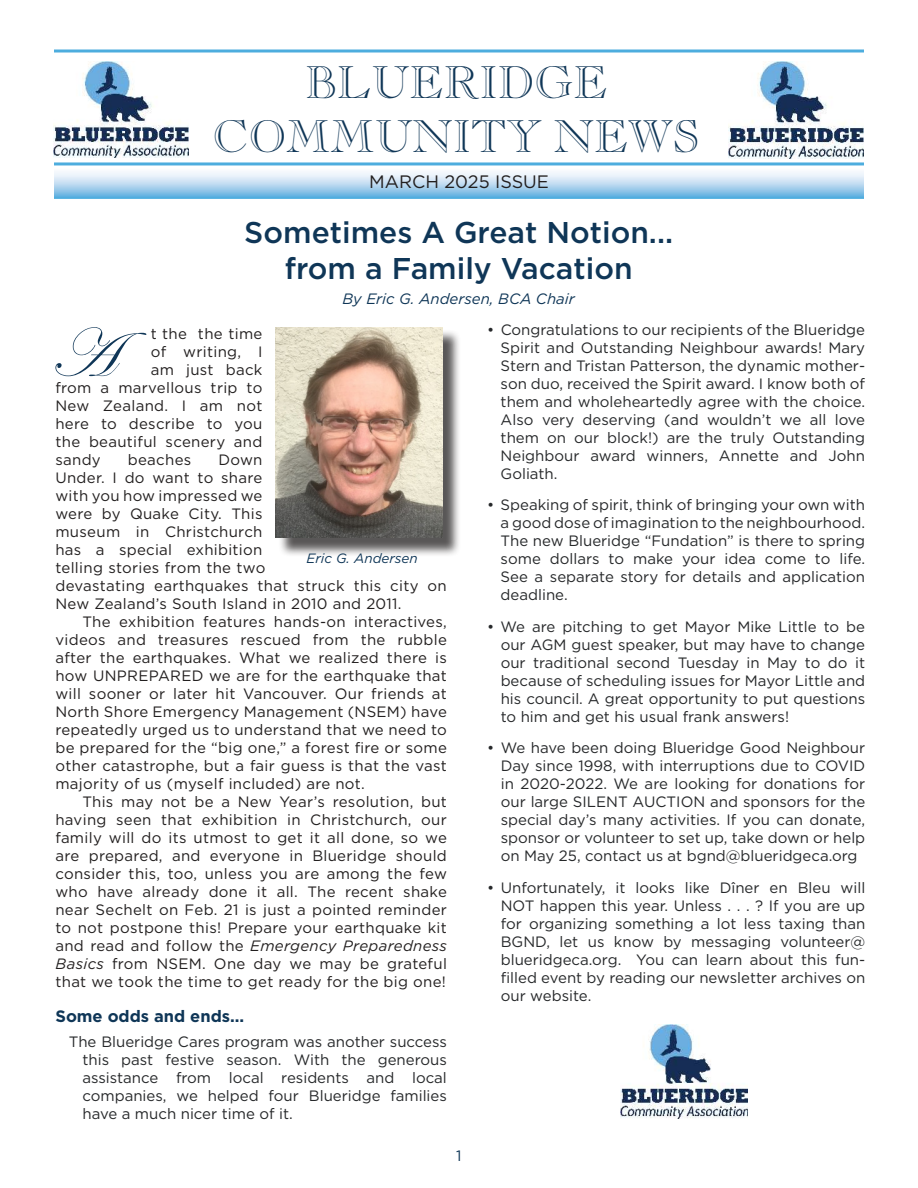
<style>
.page{position:relative;width:918px;height:1188px;background:#fff}
.page>*{position:absolute;margin:0;border:0;box-sizing:border-box;transform-origin:0 0}
.t1{font:69.6px "Edwardian Script ITC";color:#0f3657}
.t2{font:45px/54px "Caslon Open Face";color:#0f3657;text-align:center}
.t3{font:500 30px/36px "Gotham";color:#0f3657;text-align:center}
.t4{font:18px "Gotham";color:#221f1f}
.t5{font:700 16.5px "Gotham";color:#0f3657}
.t6{font:15px/18px "Gotham";color:#26282a;text-align:justify}
.t7{font:15px/18px "Gotham";letter-spacing:.02em;color:#221f1f;text-align:justify}
.t8{font:italic 15px "Gotham";color:#0f3657}
.t9{font:15px "Gotham";color:#0f3657}
.t10{font:italic 13.5px "Gotham";color:#0f3657}
.s1{font-style:italic}
</style>
<div class="page">
<img style="left:729px;top:62px;width:134px;height:96px">
<hr style="left:54px;top:162px;width:810px;height:3px;background:#4dadde">
<hr style="left:54px;top:196px;width:810px;height:3px;background:#4dadde">
<hr style="left:54px;top:49px;width:810px;height:3px;background:#4dadde">
<img style="left:54px;top:61px;width:134px;height:97px">
<img style="left:54px;top:172px;width:810px;height:25px">
<div style="left:278px;top:329px;width:183px;height:228px;background:#221f1f;opacity:.75"></div>
<img style="left:276px;top:327px;width:166px;height:211px">
<img style="left:621px;top:1025px;width:127px;height:93px">
<h2 class="t2" style="left:213px;top:55px;width:488px">BLUERIDGE<br>COMMUNITY NEWS</h2>
<p class="t4" style="left:369px;top:174px;width:181px">MARCH 2025 ISSUE</p>
<h3 class="t3" style="left:244px;top:216px;width:430px">Sometimes A Great Notion... from a Family Vacation</h3>
<p class="t8" style="left:343px;top:292px;width:234px">By Eric G. Andersen, BCA Chair</p>
<h1 class="t1" style="left:49px;top:323px;width:65px">A</h1>
<p class="t7" style="left:151px;top:325px;width:113px">t the the time</p>
<p class="t7" style="left:151px;top:343px;width:113px">of writing, I</p>
<p class="t7" style="left:151px;top:361px;width:113px">am just back</p>
<p class="t7" style="left:55px;top:379px;width:209px">from a marvellous trip to</p>
<p class="t7" style="left:55px;top:397px;width:209px">New Zealand. I am not</p>
<p class="t7" style="left:55px;top:415px;width:209px">here to describe to you</p>
<p class="t7" style="left:55px;top:433px;width:209px">the beautiful scenery and</p>
<p class="t7" style="left:55px;top:451px;width:47px">sandy</p>
<p class="t7" style="left:128px;top:451px;width:65px">beaches</p>
<p class="t7" style="left:55px;top:451px;width:393px;text-align:left;text-indent:163px">Down<br>Under. I do want to share<br>with you how impressed we<br>were by Quake City. This<br>museum in Christchurch<br>has a special exhibition<br>telling stories from the two<br>devastating earthquakes that struck this city on<br>New Zealand’s South Island in 2010 and 2011.</p>
<p class="t7" style="left:55px;top:613px;width:393px;text-indent:27px">The exhibition features hands-on interactives, videos and treasures rescued from the rubble after the earthquakes. What we realized there is how UNPREPARED we are for the earthquake that will sooner or later hit Vancouver. Our friends at North Shore Emergency Management (NSEM) have repeatedly urged us to understand that we need to be prepared for the “big one,” a forest fire or some other catastrophe, but a fair guess is that the vast majority of us (myself included) are not.</p>
<p class="t7" style="left:55px;top:793px;width:393px;text-indent:27px">This may not be a New Year’s resolution, but having seen that exhibition in Christchurch, our family will do its utmost to get it all done, so we are prepared, and everyone in Blueridge should consider this, too, unless you are among the few who have already done it all. The recent shake near Sechelt on Feb. 21 is just a pointed reminder to not postpone this! Prepare your earthquake kit and read and follow the <span class="s1">Emergency Preparedness Basics</span> from NSEM. One day we may be grateful that we took the time to get ready for the big one!</p>
<p class="t5" style="left:55px;top:1009px;width:190px">Some odds and ends...</p>
<p class="t6" style="left:82px;top:1033px;width:366px;text-indent:-14px">The Blueridge Cares program was another success this past festive season. With the generous assistance from local residents and local companies, we helped four Blueridge families have a much nicer time of it.</p>
<p class="t10" style="left:307px;top:553px;width:113px">Eric G. Andersen</p>
<p class="t9" style="left:456px;top:1149px;width:7px">1</p>
<p class="t6" style="left:501px;top:320px;width:366px;text-indent:-13px">• Congratulations to our recipients of the Blueridge Spirit and Outstanding Neighbour awards! Mary Stern and Tristan Patterson, the dynamic mother&shy;son duo, received the Spirit award. I know both of them and wholeheartedly agree with the choice.<br>Also very deserving (and wouldn’t we all love them on our block!) are the truly Outstanding Neighbour award winners, Annette and John Goliath.</p>
<p class="t6" style="left:501px;top:495px;width:366px;text-indent:-14px">• Speaking of spirit, think of bringing your own with a good dose of imagination to the neighbourhood.<br>The new Blueridge “Fundation” is there to spring some dollars to make your idea come to life.<br>See a separate story for details and application deadline.</p>
<p class="t6" style="left:501px;top:617px;width:366px;text-indent:-14px">• We are pitching to get Mayor Mike Little to be our AGM guest speaker, but may have to change our traditional second Tuesday in May to do it because of scheduling issues for Mayor Little and his council. A great opportunity to put questions to him and get his usual frank answers!</p>
<p class="t6" style="left:501px;top:738px;width:366px;text-indent:-14px">• We have been doing Blueridge Good Neighbour Day since 1998, with interruptions due to COVID in 2020-2022. We are looking for donations for our large SILENT AUCTION and sponsors for the special day’s many activities. If you can donate, sponsor or volunteer to set up, take down or help on May 25, contact us at bgnd@blueridgeca.org</p>
<p class="t6" style="left:501px;top:878px;width:366px;text-indent:-14px">• Unfortunately, it looks like Dîner en Bleu will NOT happen this year. Unless . . . ? If you are up for organizing something a lot less taxing than BGND, let us know by messaging volunteer@ blueridgeca.org. You can learn about this fun&shy;filled event by reading our newsletter archives on our website.</p>
</div>
